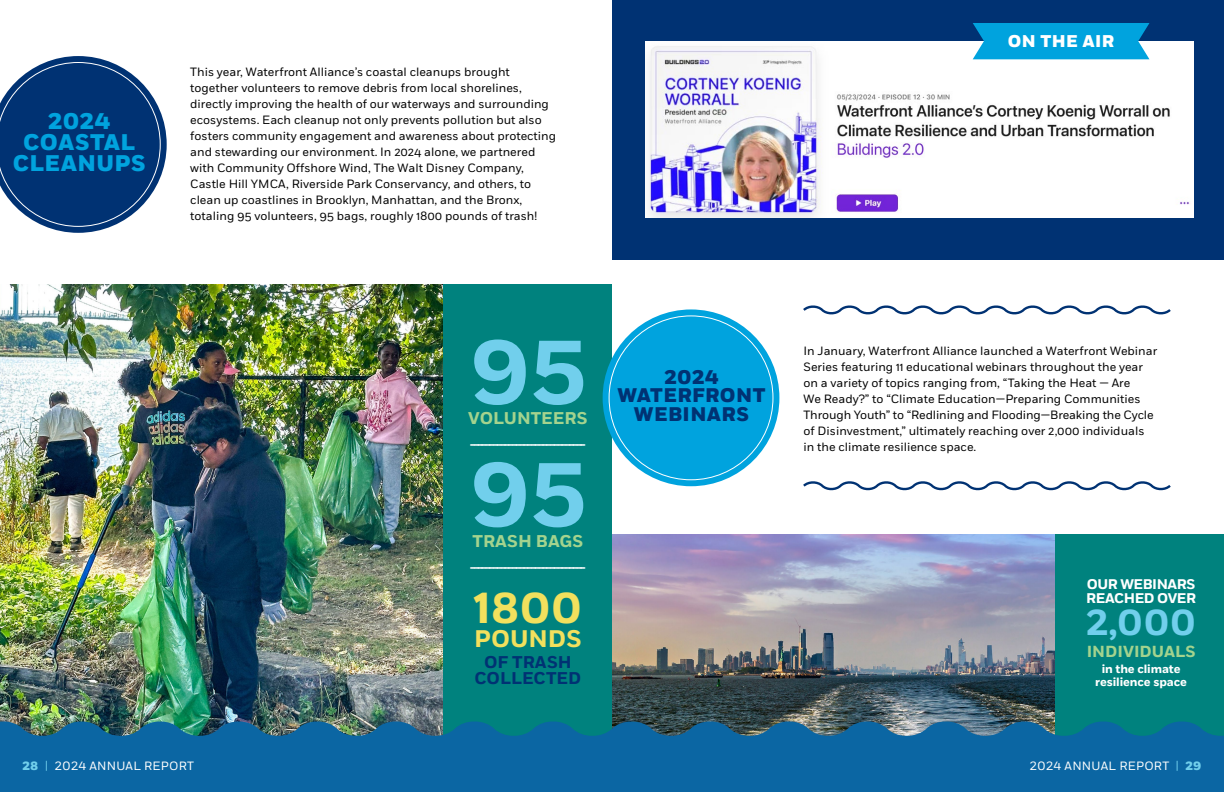
<style>
.page{position:relative;width:1224px;height:792px;background:#fff}
.page>*{position:absolute;margin:0;border:0;box-sizing:border-box;transform-origin:0 0}
.t1{font:700 90px "Fort";color:#71cfec}
.t2{font:700 43px "Fort";color:#f2e05d}
.t3{font:700 36px "Fort";color:#71cfec}
.t4{font:700 24px "Fort";color:#f2e05d}
.t5{font:800 22.6px/21.3px "Fort";letter-spacing:.02em;color:#00a3de;text-align:center}
.t6{font:800 19.7px/18.5px "Fort";letter-spacing:.02em;color:#003273;text-align:center}
.t7{font:700 17px "Fort";color:#a4d38e}
.t8{font:700 17px/16px "Fort";color:#003273;text-align:center}
.t9{font:800 17px "Fort";letter-spacing:.02em;color:#fff}
.t10{font:700 16px "Fort";color:#a4d38e}
.t11{font:700 14px/14px "Fort";letter-spacing:-.03em;color:#fff}
.t12{font:12px/16px "Fort";color:#000}
.t13{font:700 12px/13px "Fort";letter-spacing:-.01em;color:#fff;text-align:center}
.t14{font:12px "Fort";letter-spacing:.02em;color:#fff}
.s1{font-weight:800;color:#71cfec}
.s2{color:#71cfec}
</style>
<div class="page">
<img style="left:612px;top:534px;width:443px;height:185px">
<div style="left:1055px;top:534px;width:169px;height:258px;background:#00827e"></div>
<img style="left:0;top:284px;width:444px;height:435px">
<div style="left:444px;top:284px;width:168px;height:461px;background:#00827e"></div>
<svg style="left:612px;top:719px;width:612px;height:73px;background:#12679c"></svg>
<svg style="left:0;top:719px;width:612px;height:73px;background:#11689b"></svg>
<div style="left:612px;top:0;width:612px;height:260px;background:#003273"></div>
<svg style="left:0;top:56px;width:167px;height:177px"></svg>
<img style="left:645px;top:41px;width:549px;height:177px">
<div style="left:603px;top:309px;width:176px;height:177px;background:#00a3de;border-radius:50%"></div>
<svg style="left:803px;top:305px;width:368px;height:10px"></svg>
<svg style="left:803px;top:481px;width:368px;height:10px"></svg>
<svg style="left:973px;top:23px;width:177px;height:36px;background:#08a2db"></svg>
<h3 class="t5" style="left:13px;top:111px;width:134px">2024<br>COASTAL<br>CLEANUPS</h3>
<p class="t12" style="left:190px;top:64px;width:367px">This year, Waterfront Alliance’s coastal cleanups brought together volunteers to remove debris from local shorelines, directly improving the health of our waterways and surrounding ecosystems. Each cleanup not only prevents pollution but also fosters community engagement and awareness about protecting and stewarding our environment. In 2024 alone, we partnered with Community Offshore Wind, The Walt Disney Company, Castle Hill YMCA, Riverside Park Conservancy, and others, to clean up coastlines in Brooklyn, Manhattan, and the Bronx, totaling 95 volunteers, 95 bags, roughly 1800 pounds of trash!</p>
<h3 class="t9" style="left:1008px;top:31px;width:108px">ON THE AIR</h3>
<h1 class="t1" style="left:470px;top:317px;width:118px">95</h1>
<p class="t13" style="left:470px;top:439px;width:118px">------------------------------</p>
<h1 class="t1" style="left:470px;top:440px;width:118px">95</h1>
<h3 class="t7" style="left:473px;top:530px;width:112px">TRASH BAGS</h3>
<p class="t13" style="left:470px;top:561px;width:118px">------------------------------</p>
<h2 class="t2" style="left:473px;top:582px;width:111px">1800</h2>
<h3 class="t4" style="left:474px;top:624px;width:109px">POUNDS</h3>
<h3 class="t8" style="left:475px;top:654px;width:108px">OF TRASH<br>COLLECTED</h3>
<h3 class="t7" style="left:468px;top:408px;width:121px">VOLUNTEERS</h3>
<h3 class="t6" style="left:618px;top:369px;width:149px">2024<br>WATERFRONT<br>WEBINARS</h3>
<p class="t12" style="left:804px;top:344px;width:355px">In January, Waterfront Alliance launched a Waterfront Webinar Series featuring 11 educational webinars throughout the year on a variety of topics ranging from, “Taking the Heat — Are<br>We Ready?” to “Climate Education—Preparing Communities Through Youth” to “Redlining and Flooding—Breaking the Cycle of Disinvestment,” ultimately reaching over 2,000 individuals in the climate resilience space.</p>
<p class="t11" style="left:1086px;top:577px;width:111px">OUR WEBINARS<br>REACHED OVER</p>
<h3 class="t3" style="left:1086px;top:600px;width:111px">2,000</h3>
<h3 class="t10" style="left:1087px;top:641px;width:110px">INDIVIDUALS</h3>
<p class="t13" style="left:1095px;top:663px;width:93px">in the climate resilience space</p>
<p class="t14" style="left:22px;top:758px;width:173px"><span class="s1">28</span> <span class="s2">|</span> 2024 ANNUAL REPORT</p>
<p class="t14" style="left:1030px;top:758px;width:173px">2024 ANNUAL REPORT <span class="s2">|</span> <span class="s1">29</span></p>
</div>
